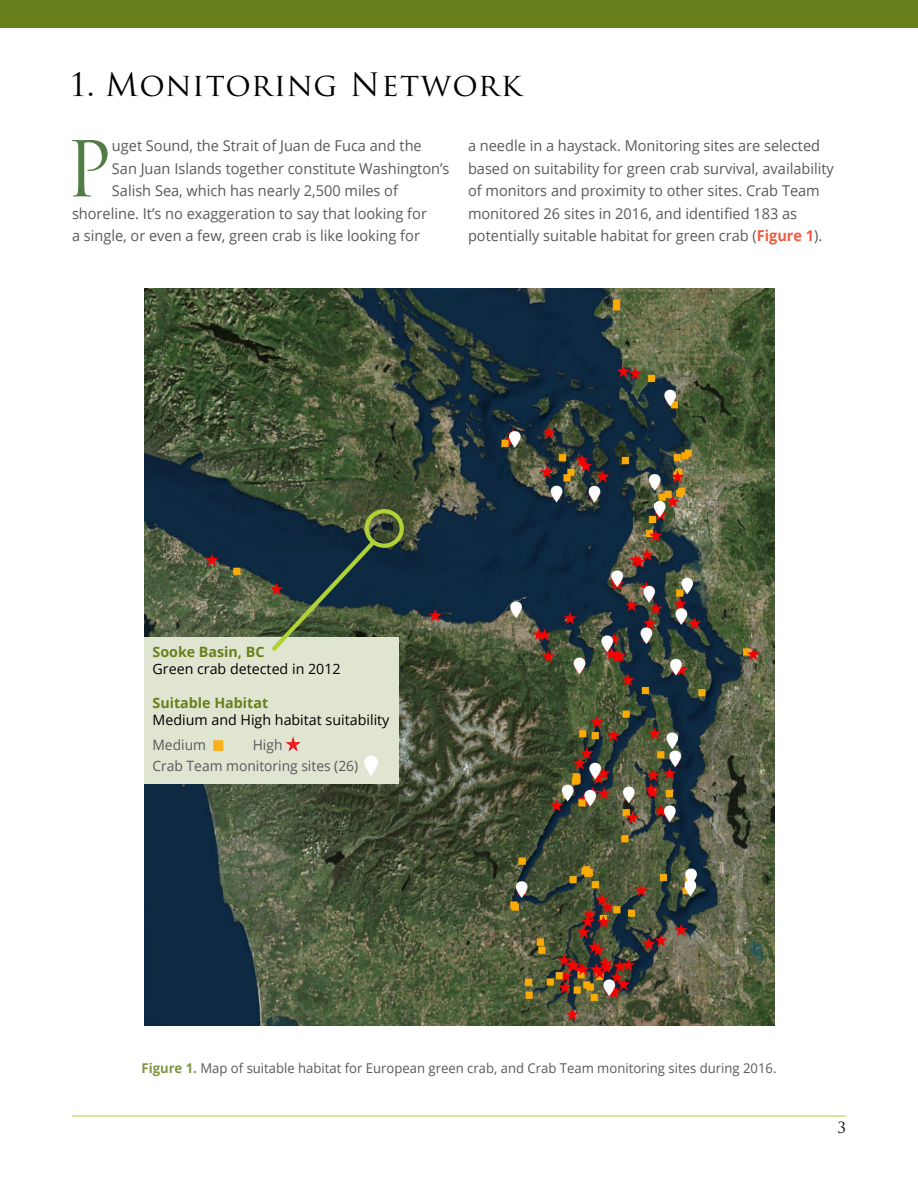
<style>
.page{position:relative;width:918px;height:1188px;background:#fff}
.page>*{position:absolute;margin:0;border:0;box-sizing:border-box;transform-origin:0 0}
.body___Initial_cap{font:74.7px "Trajan Pro";color:#517c45}
.TrajHead{font:31.5px "Trajan Pro";letter-spacing:.04em;color:#000}
.body___Initial_cap-2{font:15px/22.5px "Open Sans";color:#58595b}
.t1{font:15px "Trajan Pro";color:#000}
.t2{font:14.25px "Open Sans";color:#000}
.body___Initial_cap-3{font:14.25px "Open Sans";color:#58595b}
.t3{font:700 14.25px "Open Sans";color:#67801c}
.figure_and_table_cap{font:13.5px "Open Sans";color:#58595b}
.s1{font-weight:700;color:#f15b40}
.s2{font-weight:700;color:#809540}
</style>
<div class="page">
<hr style="left:72px;top:1116px;width:774px;height:1px;background:#b0d236">
<div style="left:0;top:0;width:918px;height:27px;background:#67801c"></div>
<img style="left:144px;top:289px;width:630px;height:737px">
<div style="left:144px;top:637px;width:255px;height:147px;background:#dfe5d0"></div>
<div style="left:213px;top:740px;width:10px;height:11px;background:#fcaf17;border:1px solid #fcaf17"></div>
<svg style="left:285px;top:737px;width:16px;height:15px"></svg>
<svg style="left:364px;top:756px;width:14px;height:20px"></svg>
<div style="left:365px;top:509px;width:39px;height:39px;border:4px solid #b0d236;border-radius:50%"></div>
<svg style="left:267px;top:536px;width:113px;height:116px;background:#41564f"></svg>
<p class="TrajHead" style="left:69px;top:64px;width:454px">1. Monitoring Network</p>
<p class="body___Initial_cap" style="left:65px;top:122px;width:48px">P</p>
<p class="body___Initial_cap-2" style="left:112px;top:134px;width:311px">uget Sound, the Strait of Juan de Fuca and the</p>
<p class="body___Initial_cap-2" style="left:112px;top:157px;width:339px">San Juan Islands together constitute Washington’s</p>
<p class="body___Initial_cap-2" style="left:112px;top:179px;width:288px">Salish Sea, which has nearly 2,500 miles of</p>
<p class="body___Initial_cap-2" style="left:72px;top:202px;width:356px">shoreline. It’s no exaggeration to say that looking for</p>
<p class="body___Initial_cap-2" style="left:72px;top:224px;width:349px">a single, or even a few, green crab is like looking for</p>
<p class="body___Initial_cap-2" style="left:468px;top:134px;width:367px">a needle in a haystack. Monitoring sites are selected based on suitability for green crab survival, availability of monitors and proximity to other sites. Crab Team monitored 26 sites in 2016, and identified 183 as potentially suitable habitat for green crab (<span class="s1">Figure 1</span>).</p>
<p class="t3" style="left:153px;top:642px;width:113px">Sooke Basin, BC</p>
<p class="t2" style="left:153px;top:659px;width:190px">Green crab detected in 2012</p>
<p class="t3" style="left:153px;top:693px;width:117px">Suitable Habitat</p>
<p class="t2" style="left:153px;top:710px;width:238px">Medium and High habitat suitability</p>
<p class="body___Initial_cap-3" style="left:153px;top:735px;width:55px">Medium</p>
<p class="body___Initial_cap-3" style="left:253px;top:735px;width:31px">High</p>
<p class="body___Initial_cap-3" style="left:153px;top:756px;width:207px">Crab Team monitoring sites (26)</p>
<p class="figure_and_table_cap" style="left:142px;top:1059px;width:637px"><span class="s2">Figure 1.</span> Map of suitable habitat for European green crab, and Crab Team monitoring sites during 2016.</p>
<p class="t1" style="left:837px;top:1118px;width:10px">3</p>
</div>
